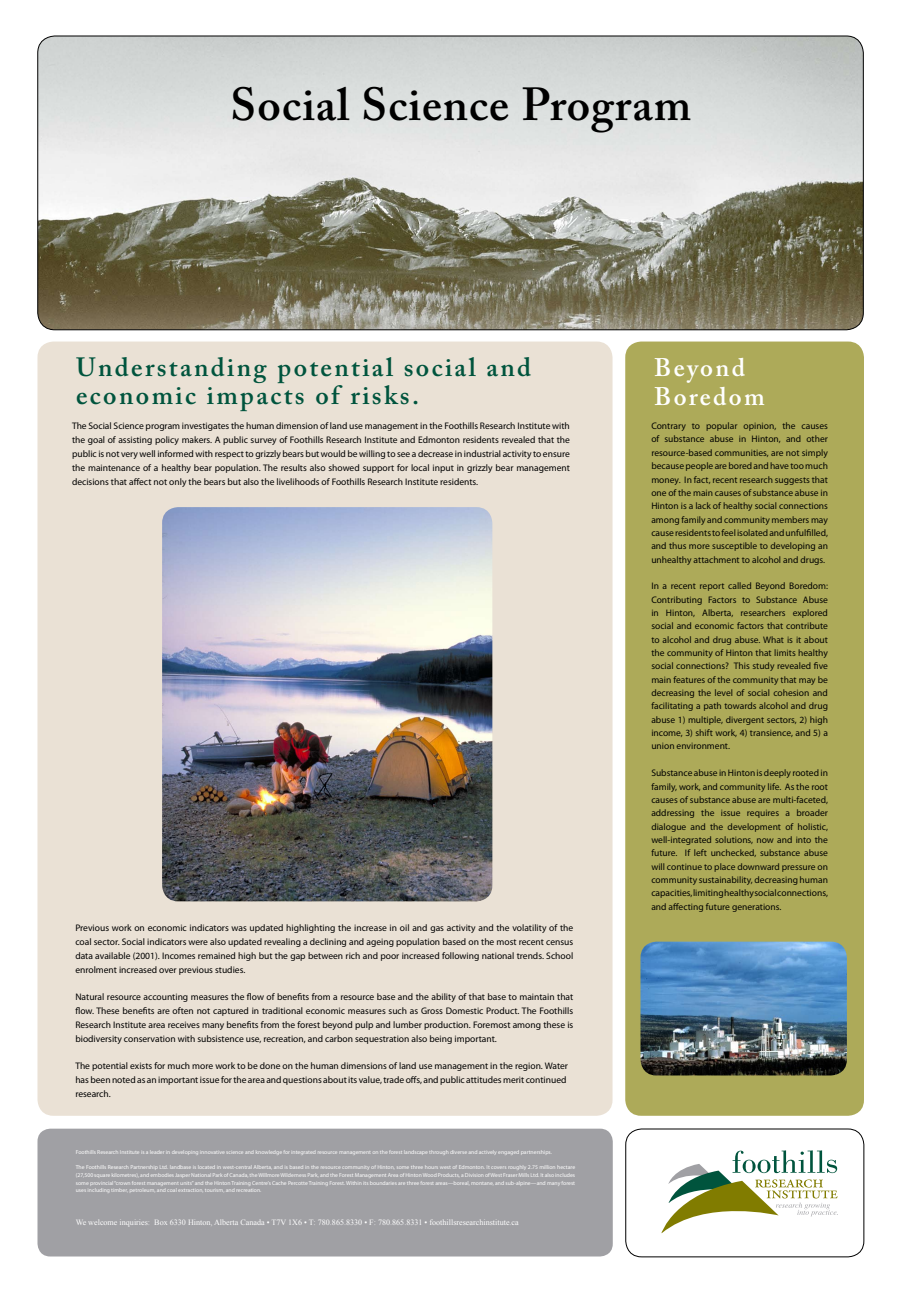
<style>
.page{position:relative;width:900px;height:1296px;background:#fff}
.page>*{position:absolute;margin:0;border:0;box-sizing:border-box;transform-origin:0 0}
.t1{font:600 46px "Adobe Caslon Pro";letter-spacing:.02em;color:#000}
.t2{font:600 26.25px/28.6px "Adobe Caslon Pro";letter-spacing:.09em;color:#00543d}
.t3{font:600 25.25px/28.6px "Adobe Caslon Pro";letter-spacing:.09em;color:#fff}
.t4{font:9.55px/13.3px "Myriad Pro";color:#000;text-align:justify}
.t5{font:8.1px "Times New Roman";color:#fff}
.t6{font:5.7px/7.7px "Myriad Pro";color:#fff;text-align:justify}
</style>
<div class="page">
<div style="left:38px;top:342px;width:575px;height:774px;background:#eae1d5;border-radius:16px"></div>
<div style="left:625px;top:342px;width:239px;height:774px;background:#adaa59;border-radius:16px"></div>
<img style="left:38px;top:36px;width:825px;height:294px;border-radius:17px">
<div style="left:38px;top:1129px;width:575px;height:128px;background:#a0a0a4;border-radius:13px"></div>
<svg style="left:661px;top:1150px;width:177px;height:83px"></svg>
<div style="left:626px;top:1129px;width:238px;height:128px;border:1px solid #000;border-radius:16px"></div>
<img style="left:640px;top:942px;width:207px;height:133px;border-radius:16px">
<img style="left:162px;top:507px;width:330px;height:394px;border-radius:16px">
<h1 class="t1" style="left:231px;top:77px;width:462px">Social Science Program</h1>
<h2 class="t2" style="left:76px;top:352px;width:457px">Understanding potential social and economic impacts of risks.</h2>
<p class="t4" style="left:72px;top:419px;width:500px;line-height:13.8px">The Social Science program investigates the human dimension of land use management in the Foothills Research Institute with the goal of assisting policy makers. A public survey of Foothills Research Institute and Edmonton residents revealed that the public is not very well informed with respect to grizzly bears but would be willing to see a decrease in industrial activity to ensure the maintenance of a healthy bear population. The results also showed support for local input in grizzly bear management decisions that affect not only the bears but also the livelihoods of Foothills Research Institute residents.</p>
<p class="t4" style="left:75px;top:921px;width:499px;line-height:13.8px">Previous work on economic indicators was updated highlighting the increase in oil and gas activity and the volatility of the coal sector. Social indicators were also updated revealing a declining and ageing population based on the most recent census data available (2001). Incomes remained high but the gap between rich and poor increased following national trends. School enrolment increased over previous studies.</p>
<p class="t4" style="left:75px;top:990px;width:500px;line-height:13.8px">Natural resource accounting measures the flow of benefits from a resource base and the ability of that base to maintain that flow. These benefits are often not captured in traditional economic measures such as Gross Domestic Product. The Foothills Research Institute area receives many benefits from the forest beyond pulp and lumber production. Foremost among these is biodiversity conservation with subsistence use, recreation, and carbon sequestration also being important.</p>
<p class="t4" style="left:75px;top:1059px;width:494px;line-height:13.8px;text-align:left">The potential exists for much more work to be done on the human dimensions of land use management in the region. Water has been noted as an important issue for the area and questions about its value, trade offs, and public attitudes merit continued research.</p>
<p class="t6" style="left:76px;top:1148px;width:478px">Foothills Research Institute is a leader in developing innovative science and knowledge for integrated resource management on the forest landscape through diverse and actively engaged partnerships.</p>
<p class="t6" style="left:76px;top:1164px;width:501px">The Foothills Research Partnership Ltd. landbase is located in west-central Alberta, and is based in the resource community of Hinton, some three hours west of Edmonton. It covers roughly 2.75 million hectare (27,500 square kilometres), and embodies Jasper National Park of Canada, the Willmore Wilderness Park, and the Forest Management Area of Hinton Wood Products, a Division of West Fraser Mills Ltd. It also includes some provincial “crown forest management units” and the Hinton Training Centre’s Cache Percotte Training Forest. Within its boundaries are three forest areas—boreal, montane, and sub-alpine—and many forest uses including timber, petroleum, and coal extraction, tourism, and recreation.</p>
<p class="t5" style="left:76px;top:1217px;width:445px">We welcome inquiries: Box 6330 Hinton, Alberta Canada • T7V 1X6 • T: 780.865.8330 • F: 780.865.8331 • foothillsresearchinstitute.ca</p>
<h3 class="t3" style="left:654px;top:353px;width:112px">Beyond<br>Boredom</h3>
<p class="t4" style="left:651px;top:419px;width:178px">Contrary to popular opinion, the causes of substance abuse in Hinton, and other resource-based communities, are not simply because people are bored and have too much money. In fact, recent research suggests that one of the main causes of substance abuse in Hinton is a lack of healthy social connections among family and community members may cause residents to feel isolated and unfulfilled, and thus more susceptible to developing an unhealthy attachment to alcohol and drugs.</p>
<p class="t4" style="left:651px;top:579px;width:178px">In a recent report called Beyond Boredom:<br>Contributing Factors to Substance Abuse in Hinton, Alberta, researchers explored social and economic factors that contribute to alcohol and drug abuse. What is it about the community of Hinton that limits healthy social connections? This study revealed five main features of the community that may be decreasing the level of social cohesion and facilitating a path towards alcohol and drug abuse 1) multiple, divergent sectors, 2) high income, 3) shift work, 4) transience, and 5) a union environment.</p>
<p class="t4" style="left:651px;top:766px;width:178px">Substance abuse in Hinton is deeply rooted in family, work, and community life. As the root causes of substance abuse are multi-faceted, addressing the issue requires a broader dialogue and the development of holistic, well-integrated solutions, now and into the future. If left unchecked, substance abuse will continue to place downward pressure on community sustainability, decreasing human capacities, limiting healthy social connections, and affecting future generations.</p>
</div>
